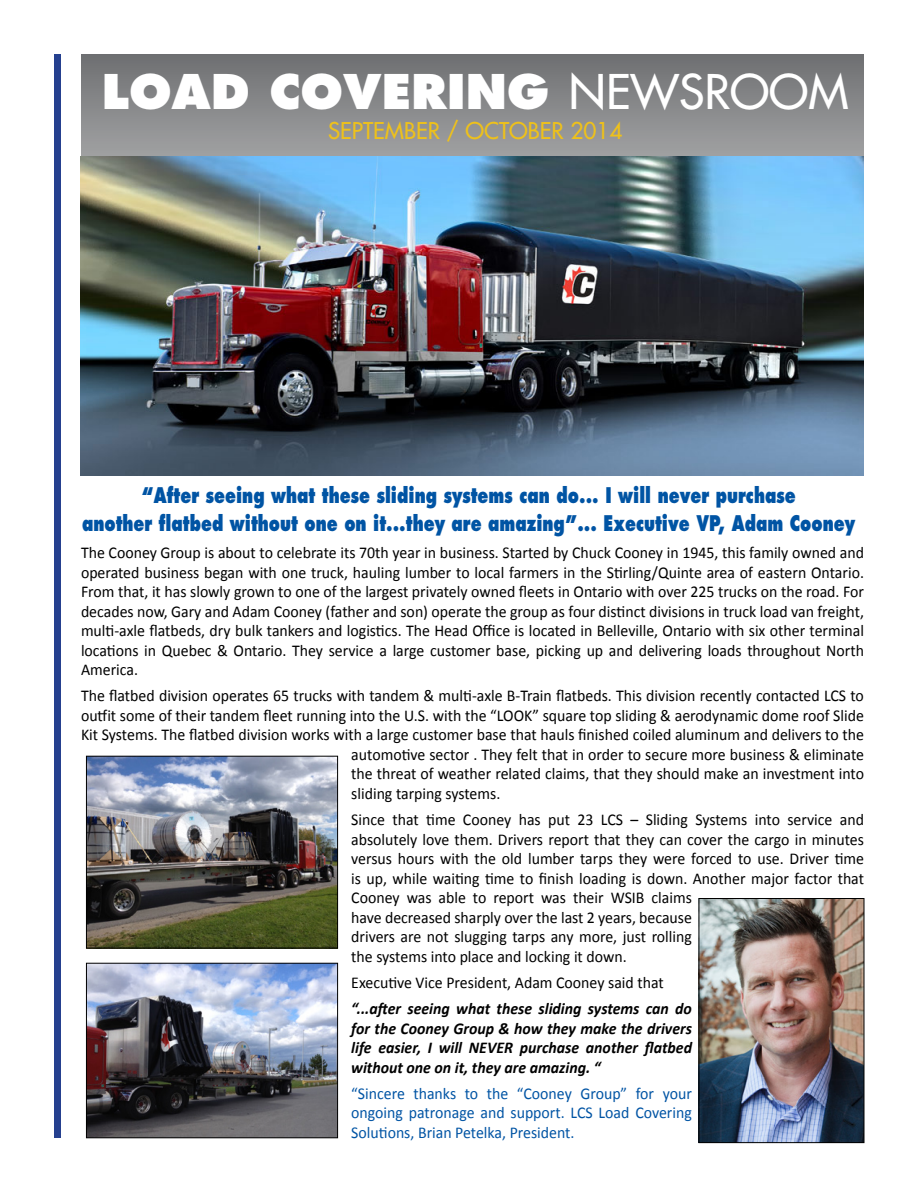
<style>
.page{position:relative;width:918px;height:1188px;background:#fff}
.page>*{position:absolute;margin:0;border:0;box-sizing:border-box;transform-origin:0 0}
.t1{font:800 46.5px "Futura Std";color:#fff}
.t2{font:500 22.5px "Futura Std";color:#eec11b}
.t3{font:800 21px "Futura CE";color:#0054a4;scale:.75 1}
.t4{font:16.5px/19.5px "Calibri";color:#000;text-align:justify;scale:.96 1}
.t5{font:italic 700 16.5px/19.5px "Calibri";color:#000;text-align:justify;scale:.96 1}
.t6{font:16.5px/19.5px "Calibri";color:#0054a4;text-align:justify;scale:.96 1}
.s1{font-weight:500}
</style>
<div class="page">
<svg style="left:81px;top:54px;width:783px;height:103px;background:#86888a"></svg>
<img style="left:81px;top:157px;width:783px;height:319px">
<div style="left:54px;top:54px;width:6px;height:1084px;background:#25408f"></div>
<img style="left:701px;top:900px;width:161px;height:241px">
<div style="left:699px;top:898px;width:165px;height:245px;border:1px solid #000"></div>
<img style="left:88px;top:758px;width:248px;height:188px">
<div style="left:86px;top:756px;width:252px;height:192px;border:1px solid #000"></div>
<img style="left:88px;top:965px;width:248px;height:171px">
<div style="left:86px;top:963px;width:252px;height:175px;border:1px solid #000"></div>
<p class="t1" style="left:102px;top:62px;width:748px">LOAD COVERING <span class="s1">NEWSROOM</span></p>
<p class="t2" style="left:328px;top:117px;width:296px">SEPTEMBER / OCTOBER 2014</p>
<p class="t3" style="left:141px;top:480px;width:874px">“After seeing what these sliding systems can do... I will never purchase</p>
<p class="t3" style="left:82px;top:508px;width:1032px">another flatbed without one on it...they are amazing”... Executive VP, Adam Cooney</p>
<p class="t4" style="left:81px;top:542px;width:817px">The Cooney Group is about to celebrate its 70th year in business. Started by Chuck Cooney in 1945, this family owned and operated business began with one truck, hauling lumber to local farmers in the Stirling/Quinte area of eastern Ontario.<br>From that, it has slowly grown to one of the largest privately owned fleets in Ontario with over 225 trucks on the road. For decades now, Gary and Adam Cooney (father and son) operate the group as four distinct divisions in truck load van freight, multi-axle flatbeds, dry bulk tankers and logistics. The Head Office is located in Belleville, Ontario with six other terminal locations in Quebec &amp; Ontario. They service a large customer base, picking up and delivering loads throughout North America.</p>
<p class="t4" style="left:81px;top:685px;width:817px">The flatbed division operates 65 trucks with tandem &amp; multi-axle B-Train flatbeds. This division recently contacted LCS to</p>
<p class="t4" style="left:81px;top:705px;width:817px">outfit some of their tandem fleet running into the U.S. with the “LOOK” square top sliding &amp; aerodynamic dome roof Slide</p>
<p class="t4" style="left:81px;top:724px;width:817px">Kit Systems. The flatbed division works with a large customer base that hauls finished coiled aluminum and delivers to the</p>
<p class="t4" style="left:351px;top:744px;width:536px">automotive sector . They felt that in order to secure more business &amp; eliminate</p>
<p class="t4" style="left:351px;top:763px;width:536px">the threat of weather related claims, that they should make an investment into</p>
<p class="t4" style="left:351px;top:783px;width:157px">sliding tarping systems.</p>
<p class="t4" style="left:351px;top:809px;width:536px;text-align:left">Since that time Cooney has put 23 LCS – Sliding Systems into service and absolutely love them. Drivers report that they can cover the cargo in minutes versus hours with the old lumber tarps they were forced to use. Driver time is up, while waiting time to finish loading is down. Another major factor that Cooney was able to report was their WSIB claims<br>have decreased sharply over the last 2 years, because<br>drivers are not slugging tarps any more, just rolling<br>the systems into place and locking it down.</p>
<p class="t4" style="left:351px;top:972px;width:327px">Executive Vice President, Adam Cooney said that</p>
<p class="t5" style="left:351px;top:998px;width:356px">“...after seeing what these sliding systems can do for the Cooney Group &amp; how they make the drivers life easier, I will NEVER purchase another flatbed without one on it, they are amazing. “</p>
<p class="t6" style="left:351px;top:1083px;width:356px">“Sincere thanks to the “Cooney Group” for your ongoing patronage and support. LCS Load Covering Solutions, Brian Petelka, President.</p>
</div>
